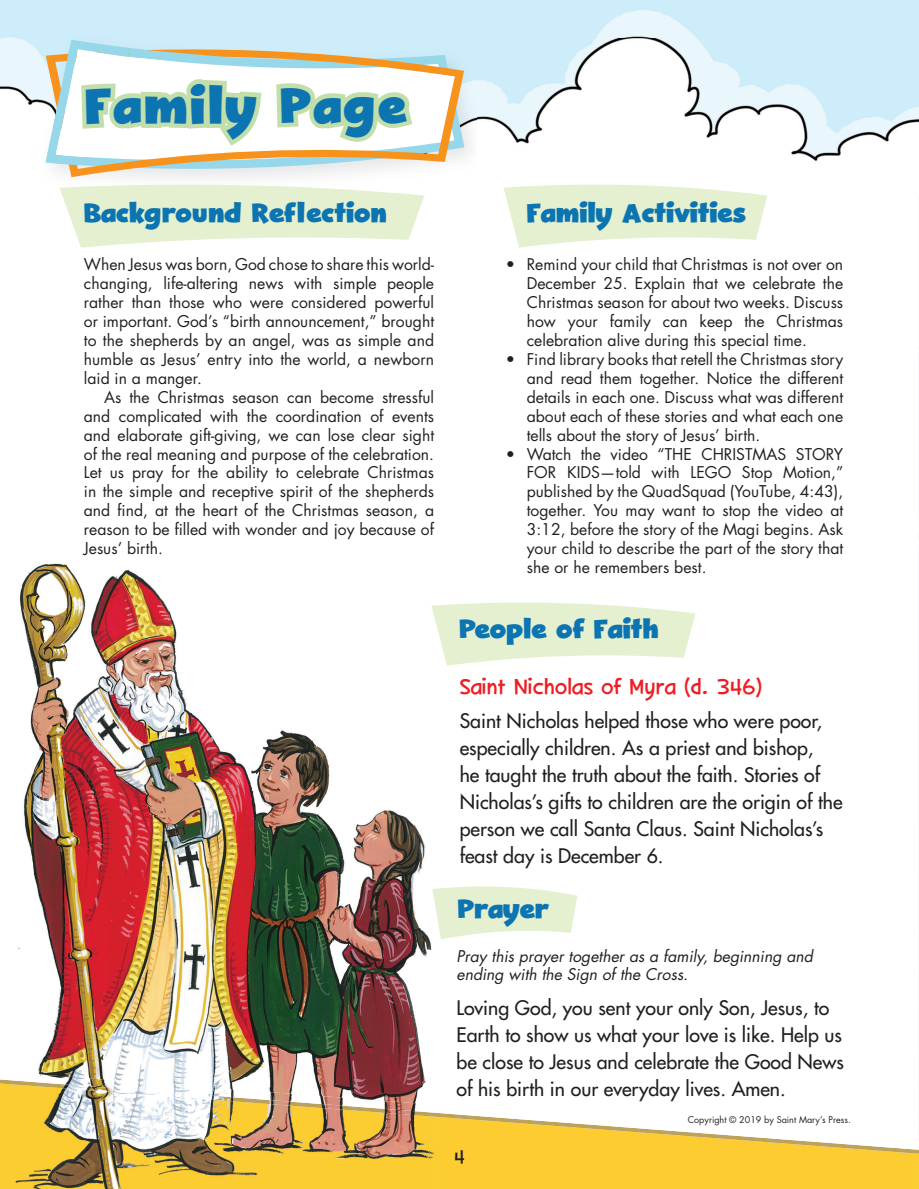
<style>
.page{position:relative;width:919px;height:1189px;background:#fff}
.page>*{position:absolute;margin:0;border:0;box-sizing:border-box;transform-origin:0 0}
.t1{font:800 45px "Mr.Jenkins";letter-spacing:.04em;color:#0b74b1}
.t2{font:800 24px "Mr.Jenkins";letter-spacing:-.01em;color:#0b74b1}
.t3{font:500 19.5px/27px "Futura Std";color:#231f20}
.t4{font:19.5px "Mr.Jenkins";color:#ee1d23}
.t5{font:16.5px "Mr.Jenkins";color:#231f20}
.t6{font:15.75px/18.9px "Futura Std";color:#231f20;text-align:justify}
.t7{font:italic 15.75px/18.9px "Futura Std";color:#231f20}
.t8{font:9px "Futura Std";color:#231f20}
</style>
<div class="page">
<img style="left:918px;top:1px;width:1px;height:122px">
<img style="left:0;top:0;width:90px;height:105px">
<img style="left:39px;top:37px;width:879px;height:148px">
<svg style="left:40px;top:37px;width:429px;height:136px;background:#d4edf9"></svg>
<svg style="left:43px;top:42px;width:423px;height:138px"></svg>
<svg style="left:439px;top:74px;width:15px;height:36px"></svg>
<svg style="left:53px;top:45px;width:364px;height:120px"></svg>
<svg style="left:503px;top:184px;width:264px;height:63px"></svg>
<svg style="left:59px;top:185px;width:365px;height:63px"></svg>
<img style="left:18px;top:563px;width:320px;height:507px">
<img style="left:338px;top:810px;width:94px;height:260px">
<img style="left:0;top:1116px;width:439px;height:72px">
<img style="left:0;top:1112px;width:439px;height:4px">
<img style="left:0;top:1070px;width:426px;height:42px">
<svg style="left:432px;top:886px;width:145px;height:53px"></svg>
<svg style="left:431px;top:602px;width:264px;height:63px"></svg>
<svg style="left:439px;top:1113px;width:480px;height:76px"></svg>
<h1 class="t1" style="left:84px;top:72px;width:324px">Family Page</h1>
<h2 class="t2" style="left:83px;top:195px;width:305px">Background Reflection</h2>
<h2 class="t2" style="left:526px;top:195px;width:221px">Family Activities</h2>
<p class="t6" style="left:84px;top:255px;width:351px">When Jesus was born, God chose to share this world&shy;changing, life-altering news with simple people rather than those who were considered powerful or important. God’s “birth announcement,” brought to the shepherds by an angel, was as simple and humble as Jesus’ entry into the world, a newborn laid in a manger.</p>
<p class="t6" style="left:84px;top:387px;width:351px;text-indent:20px">As the Christmas season can become stressful and complicated with the coordination of events and elaborate gift-giving, we can lose clear sight of the real meaning and purpose of the celebration.<br>Let us pray for the ability to celebrate Christmas in the simple and receptive spirit of the shepherds and nd, at the heart of the Christmas season, a reason to be lled with wonder and joy because of Jesus’ birth.</p>
<p class="t6" style="left:526px;top:255px;width:318px;text-indent:-21px">• Remind your child that Christmas is not over on December 25. Explain that we celebrate the Christmas season for about two weeks. Discuss how your family can keep the Christmas celebration alive during this special time.</p>
<p class="t6" style="left:526px;top:350px;width:318px;text-indent:-21px">• Find library books that retell the Christmas story and read them together. Notice the different details in each one. Discuss what was different about each of these stories and what each one tells about the story of Jesus’ birth.</p>
<p class="t6" style="left:526px;top:444px;width:318px;text-indent:-21px">• Watch the video “THE CHRISTMAS STORY FOR KIDS—told with LEGO Stop Motion,” published by the QuadSquad (YouTube, 4:43), together. You may want to stop the video at 3:12, before the story of the Magi begins. Ask your child to describe the part of the story that she or he remembers best.</p>
<h2 class="t2" style="left:458px;top:610px;width:201px">People of Faith</h2>
<p class="t4" style="left:459px;top:672px;width:304px">Saint Nicholas of Myra (d. 346)</p>
<p class="t3" style="left:459px;top:706px;width:384px">Saint Nicholas helped those who were poor, especially children. As a priest and bishop,<br>he taught the truth about the faith. Stories of Nicholas’s gifts to children are the origin of the person we call Santa Claus. Saint Nicholas’s feast day is December 6.</p>
<h2 class="t2" style="left:457px;top:891px;width:93px">Prayer</h2>
<p class="t7" style="left:456px;top:946px;width:357px">Pray this prayer together as a family, beginning and ending with the Sign of the Cross.</p>
<p class="t3" style="left:456px;top:994px;width:389px">Loving God, you sent your only Son, Jesus, to Earth to show us what your love is like. Help us be close to Jesus and celebrate the Good News of his birth in our everyday lives. Amen.</p>
<p class="t5" style="left:454px;top:1144px;width:12px">4</p>
<p class="t8" style="left:687px;top:1113px;width:164px">Copyright © 2019 by Saint Mary’s Press.</p>
</div>
